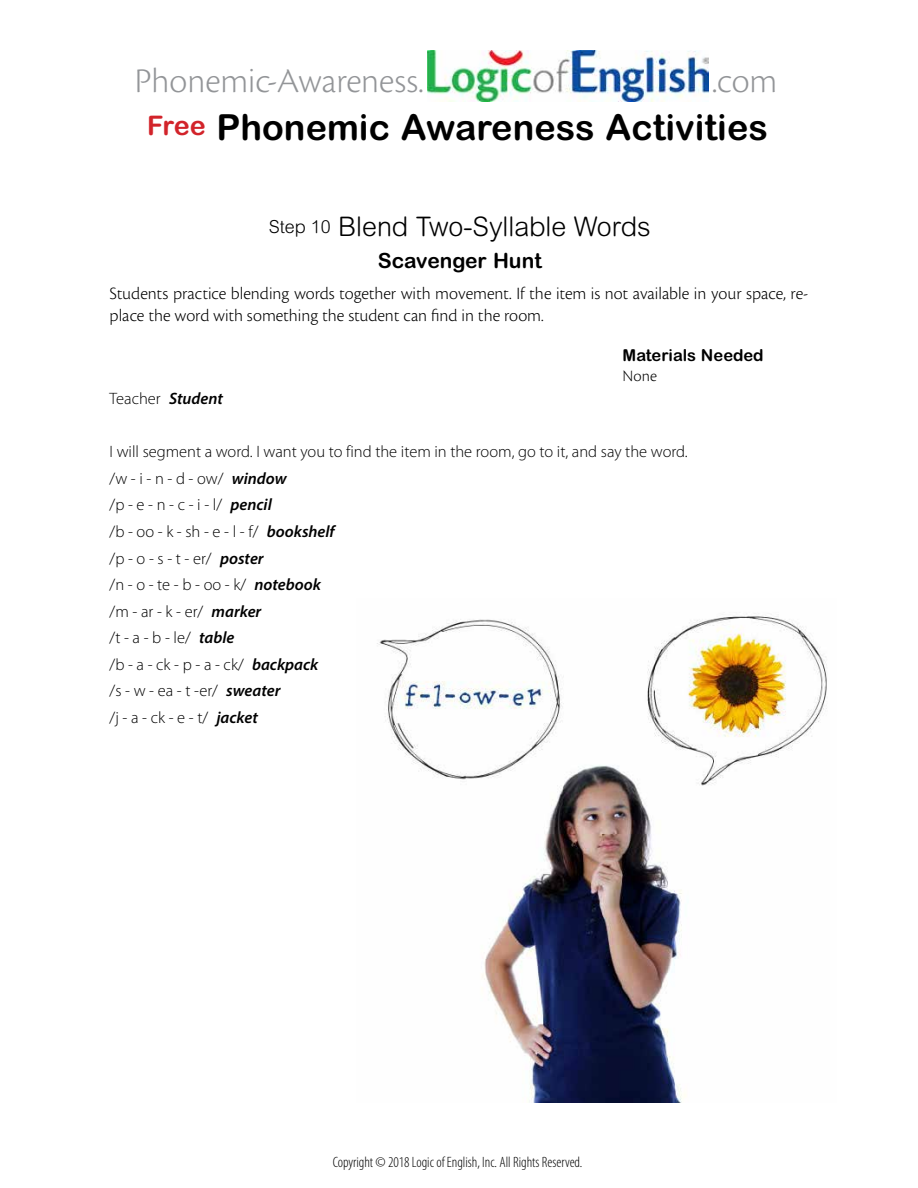
<style>
.page{position:relative;width:918px;height:1188px;background:#fff}
.page>*{position:absolute;margin:0;border:0;box-sizing:border-box;transform-origin:0 0}
.t1{font:700 36px "Arial Rounded MT Pro";color:#000}
.t2{font:300 36px "Cronos Pro";color:#939598}
.t3{font:300 27px "Arial Rounded MT Pro";color:#000}
.t4{font:700 21px "Arial Rounded MT Pro";color:#000}
.t5{font:300 18px/21.6px "Cronos Pro";color:#000}
.t6{font:300 16.5px/26.5px "Myriad Pro";color:#000}
.t7{font:700 16.5px "Arial Rounded MT Pro";color:#000}
.t8{font:300 16.5px "Cronos Pro";color:#000}
.t9{font:300 condensed 15px "Myriad Pro";color:#000}
.s1{font-size:27px;color:#d2232a}
.s2{font-size:18px}
.s3{font-weight:600;font-style:italic}
</style>
<div class="page">
<img style="left:428px;top:51px;width:280px;height:51px">
<img style="left:377px;top:614px;width:450px;height:488px">
<h1 class="t2" style="left:135px;top:60px;width:290px">Phonemic-Awareness.</h1>
<h1 class="t2" style="left:712px;top:60px;width:67px">.com</h1>
<h1 class="t1" style="left:147px;top:105px;width:622px"><span class="s1">Free</span> Phonemic Awareness Activities</h1>
<h2 class="t3" style="left:269px;top:211px;width:383px"><span class="s2">Step 10</span> Blend Two-Syllable Words</h2>
<p class="t4" style="left:378px;top:248px;width:165px">Scavenger Hunt</p>
<p class="t5" style="left:110px;top:283px;width:700px">Students practice blending words together with movement. If the item is not available in your space, re&shy;place the word with something the student can find in the room.</p>
<p class="t7" style="left:623px;top:345px;width:142px">Materials Needed</p>
<p class="t8" style="left:623px;top:366px;width:36px">None</p>
<p class="t6" style="left:110px;top:385px;width:115px">Teacher <span class="s3">Student</span></p>
<p class="t6" style="left:110px;top:438px;width:580px">I will segment a word. I want you to find the item in the room, go to it, and say the word. /w - i - n - d - ow/ <span class="s3">window<br></span>/p - e - n - c - i - l/ <span class="s3">pencil<br></span>/b - oo - k - sh - e - l - f/ <span class="s3">bookshelf<br></span>/p - o - s - t - er/ <span class="s3">poster<br></span>/n - o - te - b - oo - k/ <span class="s3">notebook<br></span>/m - ar - k - er/ <span class="s3">marker<br></span>/t - a - b - le/ <span class="s3">table<br></span>/b - a - ck - p - a - ck/ <span class="s3">backpack<br></span>/s - w - ea - t -er/ <span class="s3">sweater<br></span>/j - a - ck - e - t/ <span class="s3">jacket</span></p>
<p class="t9" style="left:333px;top:1154px;width:251px">Copyright © 2018 Logic of English, Inc. All Rights Reserved.</p>
</div>
